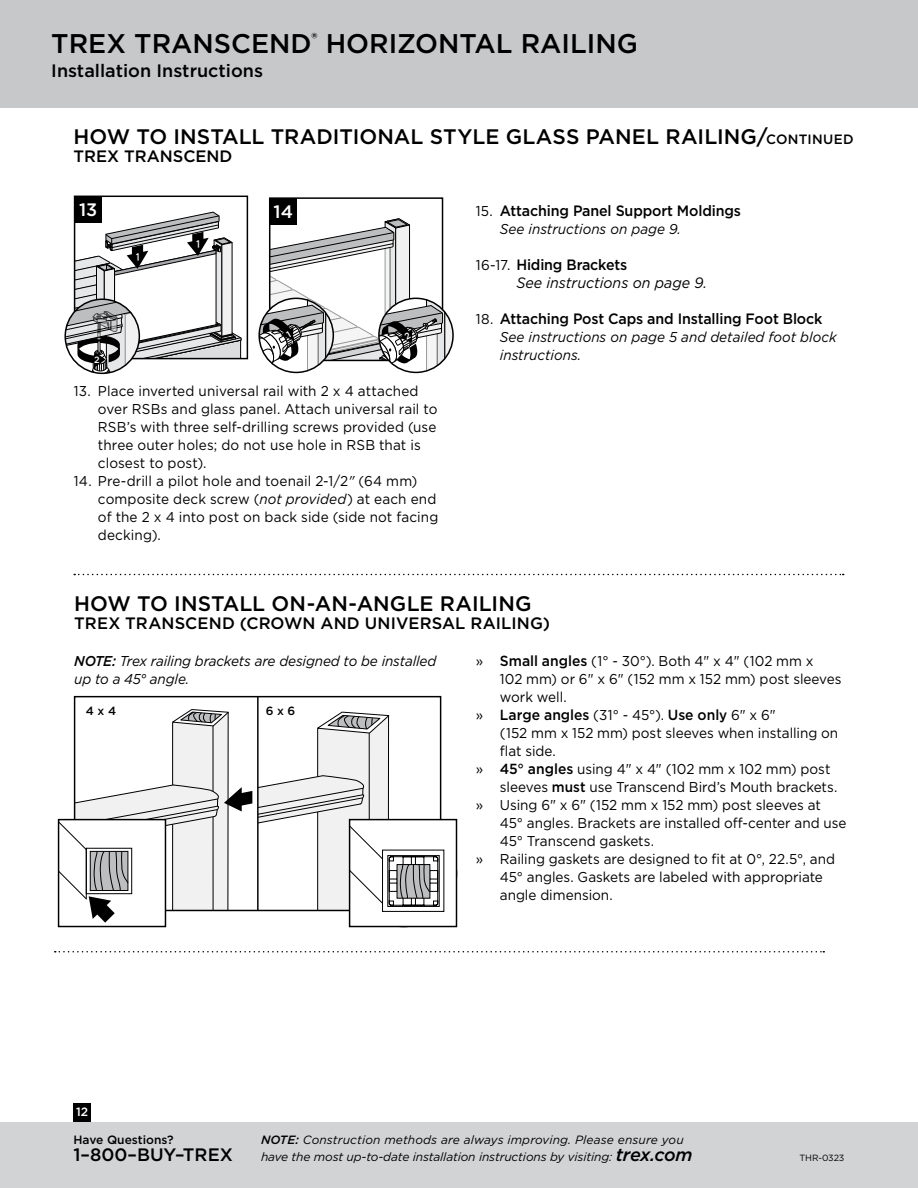
<style>
.page{position:relative;width:918px;height:1188px;background:#fff}
.page>*{position:absolute;margin:0;border:0;box-sizing:border-box;transform-origin:0 0}
.t1{font:500 27px "Gotham";color:#000}
.t2{font:500 21px "Gotham";color:#000}
.t3{font:500 18px "Gotham";color:#000}
.t4{font:500 18px "Gotham";color:#fff}
.t5{font:500 16.5px "Gotham";color:#000}
.t6{font:500 15px "Gotham";letter-spacing:-.01em;color:#000;scale:.95 1}
.t7{font:italic 15px/18px "Gotham";color:#000;scale:.95 1}
.t8{font:500 14.7px "Gotham";color:#000;scale:.95 1}
.t9{font:14.25px/18px "Gotham";color:#000;scale:.95 1}
.t10{font:italic 14.25px/18px "Gotham";color:#000;scale:.95 1}
.t11{font:italic 12px "Gotham";letter-spacing:-.01em;color:#000}
.t12{font:italic 12px "Gotham";letter-spacing:.01em;color:#000}
.t13{font:500 12px "Gotham";color:#000}
.t14{font:500 12px "Gotham";color:#fff}
.t15{font:500 11.85px "Gotham";color:#000}
.t16{font:9px "Gotham";letter-spacing:-.01em;color:#000}
.s1{font-size:13.5px}
.s2{font-style:italic}
.s3{font-weight:400;font-size:14.25px}
.s4{font-style:normal;font-size:14.25px}
.s5{font-weight:500;font-style:normal}
.s6{font-weight:500}
.s7{font-weight:500;font-size:14.7px}
.s8{font-size:14.25px}
.s9{font-weight:500;font-size:18px}
</style>
<div class="page">
<div style="left:0;top:0;width:918px;height:108px;background:#c7c8ca"></div>
<div style="left:0;top:1122px;width:918px;height:66px;background:#d1d3d4"></div>
<div style="left:73px;top:1103px;width:18px;height:19px;background:#000"></div>
<div style="left:75px;top:196px;width:27px;height:27px;background:#000"></div>
<div style="left:74px;top:196px;width:174px;height:163px;border:2px solid #000"></div>
<div style="left:270px;top:198px;width:27px;height:27px;background:#000"></div>
<div style="left:269px;top:197px;width:174px;height:164px;border:2px solid #000"></div>
<hr style="left:257px;top:697px;width:2px;height:213px;background:#000">
<div style="left:382px;top:850px;width:62px;height:62px;border:1px solid #000"></div>
<svg style="left:258px;top:709px;width:180px;height:201px"></svg>
<div style="left:349px;top:819px;width:108px;height:108px;border:1px solid #000"></div>
<svg style="left:59px;top:705px;width:193px;height:218px"></svg>
<div style="left:58px;top:819px;width:108px;height:108px;border:1px solid #000"></div>
<svg style="left:74px;top:574px;width:770px;height:1px"></svg>
<svg style="left:55px;top:951px;width:769px;height:1px"></svg>
<svg style="left:65px;top:211px;width:178px;height:163px"></svg>
<svg style="left:259px;top:218px;width:194px;height:154px"></svg>
<h1 class="t1" style="left:51px;top:26px;width:588px">TREX TRANSCEND<sup>®</sup> HORIZONTAL RAILING</h1>
<p class="t3" style="left:51px;top:59px;width:213px">Installation Instructions</p>
<h2 class="t2" style="left:73px;top:123px;width:782px">HOW TO INSTALL TRADITIONAL STYLE GLASS PANEL RAILING/<span class="s1">CONTINUED</span></h2>
<p class="t5" style="left:73px;top:146px;width:161px">TREX TRANSCEND</p>
<p class="t4" style="left:79px;top:200px;width:20px">13</p>
<p class="t4" style="left:274px;top:202px;width:21px">14</p>
<p class="t9" style="left:98px;top:382px;width:359px;text-indent:-24px">13. Place inverted universal rail with 2 x 4 attached over RSBs and glass panel. Attach universal rail to RSB’s with three self-drilling screws provided (use three outer holes; do not use hole in RSB that is closest to post).</p>
<p class="t9" style="left:98px;top:472px;width:360px;text-indent:-24px">14. Pre-drill a pilot hole and toenail 2-1/2<span class="s2">"</span> (64 mm) composite deck screw (<span class="s2">not provided</span>) at each end of the 2 x 4 into post on back side (side not facing decking).</p>
<p class="t6" style="left:476px;top:201px;width:280px"><span class="s3">15.</span> Attaching Panel Support Moldings</p>
<p class="t10" style="left:500px;top:220px;width:192px">See instructions on page 9.</p>
<p class="t7" style="left:516px;top:255px;width:202px;text-indent:-40px"><span class="s4">16-17.</span> <span class="s5">Hiding Brackets<br></span>See instructions on page 9.</p>
<p class="t6" style="left:476px;top:309px;width:366px"><span class="s3">18.</span> Attaching Post Caps and Installing Foot Block</p>
<p class="t10" style="left:500px;top:328px;width:356px">See instructions on page 5 and detailed foot block instructions.</p>
<h2 class="t2" style="left:74px;top:590px;width:459px">HOW TO INSTALL ON-AN-ANGLE RAILING</h2>
<p class="t5" style="left:74px;top:612px;width:477px">TREX TRANSCEND (CROWN AND UNIVERSAL RAILING)</p>
<p class="t10" style="left:74px;top:652px;width:383px"><span class="s6">NOTE:</span> Trex railing brackets are designed to be installed up to a 45° angle.</p>
<p class="t9" style="left:500px;top:652px;width:361px;text-indent:-24px">» <span class="s7">Small angles</span> (1° - 30°). Both 4" x 4" (102 mm x<br>102 mm) or 6" x 6" (152 mm x 152 mm) post sleeves work well.</p>
<p class="t8" style="left:476px;top:705px;width:317px"><span class="s3">»</span> Large angles <span class="s3">(31° - 45°).</span> Use onl<span class="s8">y</span> <span class="s3">6" x 6"</span></p>
<p class="t9" style="left:500px;top:724px;width:358px">(152 mm x 152 mm) post sleeves when installing on</p>
<p class="t9" style="left:500px;top:742px;width:61px">flat side.</p>
<p class="t9" style="left:476px;top:760px;width:375px">» <span class="s7">45° angles</span> using 4" x 4" (102 mm x 102 mm) post</p>
<p class="t9" style="left:500px;top:778px;width:357px">sleeves <span class="s6">must</span> use Transcend Bird’s Mouth brackets.</p>
<p class="t9" style="left:476px;top:796px;width:365px">» Using 6" x 6" (152 mm x 152 mm) post sleeves at</p>
<p class="t9" style="left:500px;top:814px;width:366px">45° angles. Brackets are installed off-center and use</p>
<p class="t9" style="left:500px;top:832px;width:164px">45° Transcend gaskets.</p>
<p class="t9" style="left:476px;top:850px;width:380px">» Railing gaskets are designed to fit at 0°, 22.5°, and</p>
<p class="t9" style="left:500px;top:868px;width:342px">45° angles. Gaskets are labeled with appropriate</p>
<p class="t9" style="left:500px;top:886px;width:120px">angle dimension.</p>
<p class="t15" style="left:86px;top:703px;width:32px">4 x 4</p>
<p class="t15" style="left:266px;top:703px;width:31px">6 x 6</p>
<p class="t14" style="left:76px;top:1104px;width:14px">12</p>
<p class="t13" style="left:74px;top:1131px;width:102px">Have Questions?</p>
<p class="t12" style="left:261px;top:1132px;width:424px"><span class="s6">NOTE:</span> Construction methods are always improving. Please ensure you</p>
<p class="t3" style="left:74px;top:1143px;width:161px">1–800–BUY–TREX</p>
<p class="t11" style="left:261px;top:1149px;width:433px">have the most up-to-date installation instructions by visiting: <span class="s9">trex.com</span></p>
<p class="t16" style="left:800px;top:1152px;width:46px">THR-0323</p>
</div>
